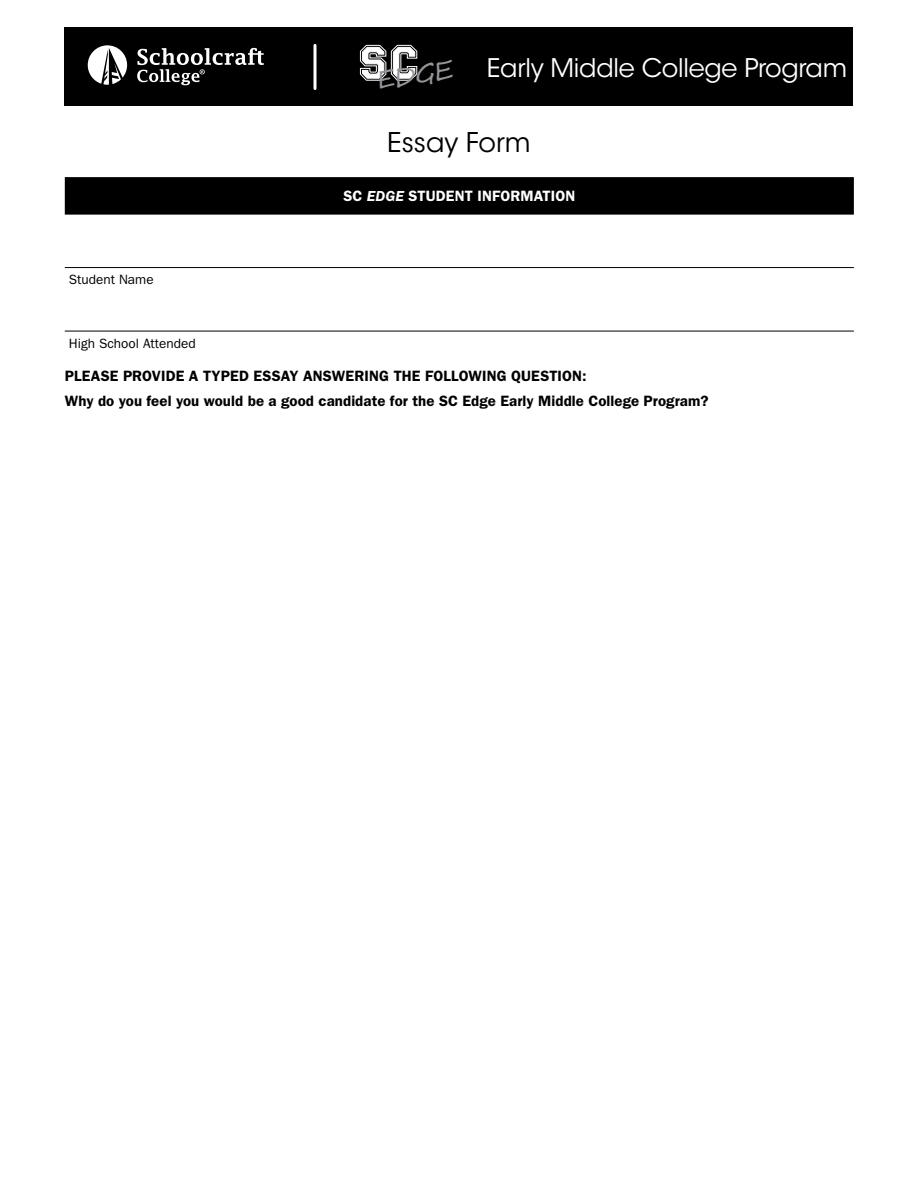
<style>
.page{position:relative;width:918px;height:1188px;background:#fff}
.page>*{position:absolute;margin:0;border:0;box-sizing:border-box;transform-origin:0 0}
.t1{font:27px "ITC Avant Garde Std";color:#000}
.t2{font:25.5px "ITC Avant Garde Std";letter-spacing:-.01em;color:#fff}
.t3{font:25.5px "Segoe Script";color:#939598}
.t4{font:600 15px/24.8px "ITC Franklin Gothic Std";letter-spacing:.005em;color:#000}
.t5{font:600 15px "ITC Franklin Gothic Std";letter-spacing:.01em;color:#fff}
.t6{font:13.5px "ITC Franklin Gothic Std";color:#000}
.s1{font-style:italic}
</style>
<div class="page">
<div style="left:65px;top:177px;width:789px;height:38px;background:#000"></div>
<hr style="left:65px;top:267px;width:789px;height:1px;background:#000">
<hr style="left:65px;top:331px;width:789px;height:1px;background:#000">
<div style="left:65px;top:27px;width:788px;height:79px;background:#000"></div>
<svg style="left:359px;top:44px;width:59px;height:37px"></svg>
<hr style="left:314px;top:45px;width:2px;height:44px;background:#fff">
<svg style="left:87px;top:45px;width:40px;height:40px"></svg>
<svg style="left:137px;top:48px;width:127px;height:37px"></svg>
<h2 class="t3" style="left:374px;top:60px;width:78px;rotate:-8deg">EDGE</h2>
<h2 class="t2" style="left:487px;top:53px;width:362px">Early Middle College Program</h2>
<h1 class="t1" style="left:387px;top:126px;width:145px">Essay Form</h1>
<p class="t6" style="left:69px;top:272px;width:86px">Student Name</p>
<p class="t5" style="left:343px;top:187px;width:233px">SC <span class="s1">EDGE</span> STUDENT INFORMATION</p>
<p class="t6" style="left:69px;top:335px;width:128px">High School Attended</p>
<p class="t4" style="left:65px;top:363px;width:645px">PLEASE PROVIDE A TYPED ESSAY ANSWERING THE FOLLOWING QUESTION:<br>Why do you feel you would be a good candidate for the SC Edge Early Middle College Program?</p>
</div>
